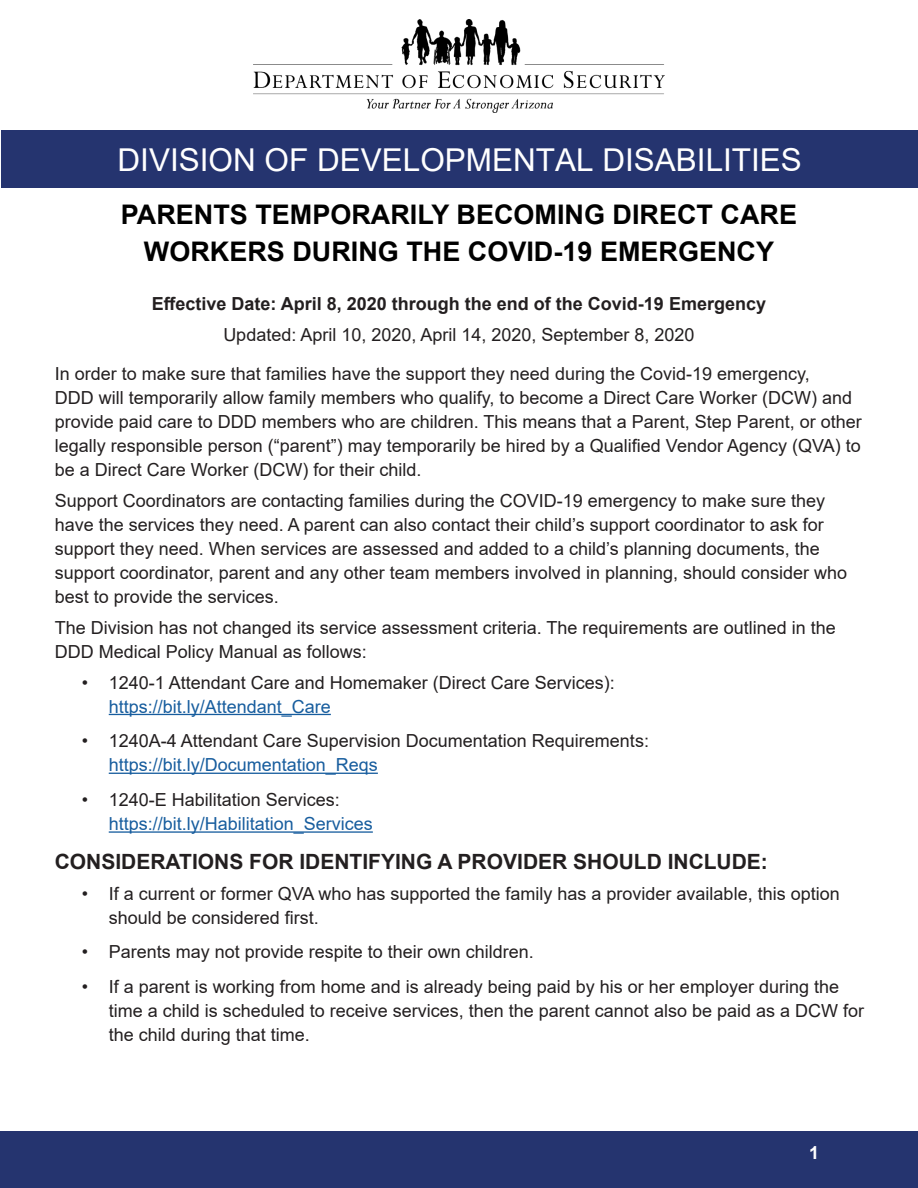
<style>
.page{position:relative;width:918px;height:1188px;background:#fff}
.page>*{position:absolute;margin:0;border:0;box-sizing:border-box;transform-origin:0 0}
.t1{font:31.5px "Arial";color:#fff}
.t2{font:700 27px/37.8px "Arial";color:#000;text-align:center}
.t3{font:700 21px "Arial";color:#231f20}
.t4{font:18px/24px "Arial";color:#231f20}
.t5{font:18px "Arial";color:#175d9e}
.t6{font:700 18px "Arial";color:#231f20}
.t7{font:700 18px "Arial";color:#fff}
</style>
<div class="page">
<div style="left:0;top:1131px;width:918px;height:57px;background:#25346f"></div>
<hr style="left:109px;top:714px;width:222px;height:1px;background:#175d9e">
<hr style="left:109px;top:773px;width:269px;height:1px;background:#175d9e">
<hr style="left:109px;top:831px;width:264px;height:2px;background:#175d9e">
<img style="left:253px;top:20px;width:412px;height:93px">
<div style="left:2px;top:130px;width:916px;height:58px;background:#25346f"></div>
<h1 class="t1" style="left:118px;top:138px;width:686px">DIVISION OF DEVELOPMENTAL DISABILITIES</h1>
<h2 class="t2" style="left:121px;top:196px;width:678px">PARENTS TEMPORARILY BECOMING DIRECT CARE<br>WORKERS DURING THE COVID-19 EMERGENCY</h2>
<p class="t6" style="left:152px;top:291px;width:616px">Effective Date: April 8, 2020 through the end of the Covid-19 Emergency</p>
<p class="t4" style="left:55px;top:315px;width:757px;line-height:39.5px;text-indent:169px">Updated: April 10, 2020, April 14, 2020, September 8, 2020<br>In order to make sure that families have the support they need during the Covid-19 emergency,</p>
<p class="t4" style="left:55px;top:386px;width:809px">DDD will temporarily allow family members who qualify, to become a Direct Care Worker (DCW) and provide paid care to DDD members who are children. This means that a Parent, Step Parent, or other legally responsible person (“parent”) may temporarily be hired by a Qualified Vendor Agency (QVA) to be a Direct Care Worker (DCW) for their child.</p>
<p class="t4" style="left:55px;top:489px;width:794px">Support Coordinators are contacting families during the COVID-19 emergency to make sure they have the services they need. A parent can also contact their child’s support coordinator to ask for support they need. When services are assessed and added to a child’s planning documents, the support coordinator, parent and any other team members involved in planning, should consider who best to provide the services.</p>
<p class="t4" style="left:55px;top:615px;width:783px">The Division has not changed its service assessment criteria. The requirements are outlined in the<br>DDD Medical Policy Manual as follows:</p>
<p class="t4" style="left:82px;top:670px;width:535px">• 1240-1 Attendant Care and Homemaker (Direct Care Services):</p>
<p class="t5" style="left:109px;top:694px;width:224px">https://bit.ly/Attendant_Care</p>
<p class="t4" style="left:82px;top:729px;width:569px">• 1240A-4 Attendant Care Supervision Documentation Requirements:</p>
<p class="t5" style="left:109px;top:753px;width:271px">https://bit.ly/Documentation_Reqs</p>
<p class="t4" style="left:82px;top:788px;width:260px">• 1240-E Habilitation Services:</p>
<p class="t5" style="left:109px;top:811px;width:266px">https://bit.ly/Habilitation_Services</p>
<p class="t3" style="left:55px;top:847px;width:715px">CONSIDERATIONS FOR IDENTIFYING A PROVIDER SHOULD INCLUDE:</p>
<p class="t4" style="left:109px;top:881px;width:732px;text-indent:-27px">• If a current or former QVA who has supported the family has a provider available, this option should be considered first.</p>
<p class="t4" style="left:82px;top:940px;width:454px">• Parents may not provide respite to their own children.</p>
<p class="t4" style="left:109px;top:975px;width:757px;text-indent:-27px">• If a parent is working from home and is already being paid by his or her employer during the time a child is scheduled to receive services, then the parent cannot also be paid as a DCW for the child during that time.</p>
<p class="t7" style="left:809px;top:1140px;width:12px">1</p>
</div>
